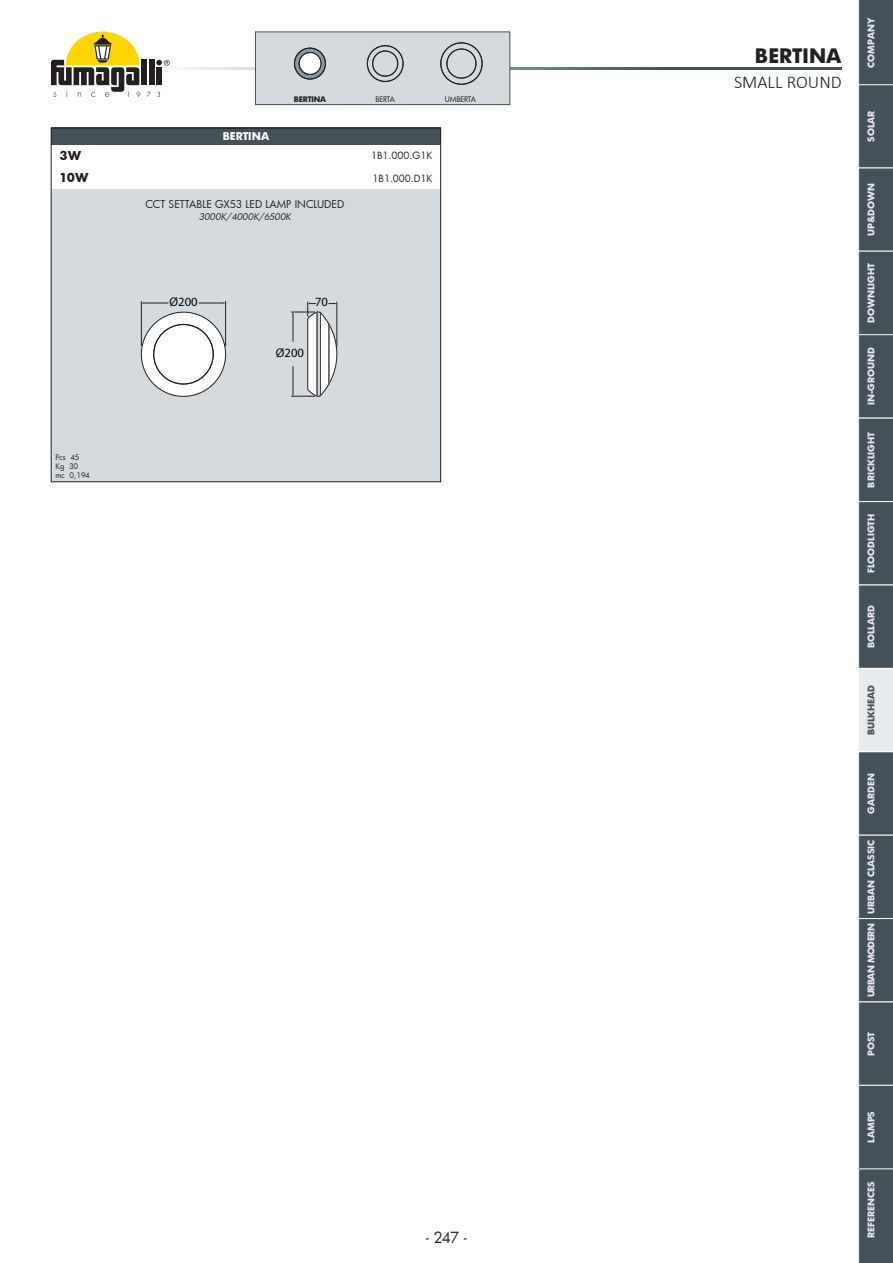
<style>
.page{position:relative;width:893px;height:1263px;background:#fff}
.page>*{position:absolute;margin:0;border:0;box-sizing:border-box;transform-origin:0 0}
.t1{font:700 19.5px "Futura";letter-spacing:-.005em;color:#231f20}
.t2{font:300 18px "Calibri";color:#231f20}
.t3{font:15px "Futura";color:#231f20}
.t4{font:12.6px "Myriad";color:#050606}
.t5{font:700 12px "Futura";color:#231f20}
.t6{font:10.5px "Futura";color:#231f20}
.t7{font:700 10.5px "Futura";letter-spacing:-.005em;color:#fff}
.t8{font:9.75px "Futura";color:#231f20}
.t9{font:700 9px "Futura";color:#e8ebed}
.t10{font:italic 9px "Futura";color:#231f20}
.t11{font:700 9px "Futura";letter-spacing:-.06em;color:#e8ebed}
.t12{font:700 9px "Futura";color:#445158}
.t13{font:7.5px/9px "Futura";letter-spacing:-.005em;color:#231f20}
.t14{font:7.5px "Futura";letter-spacing:-.025em;color:#231f20}
.t15{font:700 7.5px "Futura";letter-spacing:-.03em;color:#231f20}
</style>
<div class="page">
<svg style="left:154px;top:67px;width:688px;height:3px"></svg>
<div style="left:141px;top:60px;width:6px;height:25px;background:#231f20"></div>
<div style="left:149px;top:60px;width:5px;height:25px;background:#231f20"></div>
<div style="left:156px;top:67px;width:6px;height:18px;background:#231f20"></div>
<svg style="left:156px;top:60px;width:14px;height:6px"></svg>
<svg style="left:157px;top:92px;width:3px;height:5px"></svg>
<svg style="left:51px;top:32px;width:89px;height:65px"></svg>
<div style="left:255px;top:32px;width:255px;height:73px;background:#d4dade"></div>
<div style="left:255px;top:32px;width:255px;height:73px;border:1px solid #445158"></div>
<div style="left:51px;top:128px;width:390px;height:354px;background:#d4dade"></div>
<div style="left:51px;top:128px;width:390px;height:17px;background:#445158"></div>
<div style="left:367px;top:46px;width:36px;height:36px;border:1px solid #231f20;border-radius:50%"></div>
<div style="left:367px;top:45px;width:36px;height:37px;border:1px solid #231f20;border-radius:50%"></div>
<div style="left:372px;top:51px;width:26px;height:25px;border:1px solid #231f20;border-radius:50%"></div>
<div style="left:441px;top:43px;width:41px;height:41px;border:1px solid #231f20;border-radius:50%"></div>
<div style="left:440px;top:43px;width:42px;height:42px;border:1px solid #231f20;border-radius:50%"></div>
<div style="left:447px;top:49px;width:29px;height:29px;border:1px solid #231f20;border-radius:50%"></div>
<div style="left:51px;top:145px;width:390px;height:21px;background:#fff"></div>
<div style="left:51px;top:167px;width:390px;height:22px;background:#fff"></div>
<div style="left:141px;top:312px;width:85px;height:84px;background:#fff;border-radius:50%"></div>
<div style="left:154px;top:324px;width:59px;height:60px;border:1px solid #231f20;border-radius:50%"></div>
<hr style="left:141px;top:301px;width:1px;height:45px;background:#231f20">
<hr style="left:225px;top:301px;width:1px;height:45px;background:#231f20">
<svg style="left:141px;top:302px;width:27px;height:2px"></svg>
<svg style="left:199px;top:302px;width:27px;height:2px"></svg>
<svg style="left:291px;top:302px;width:47px;height:95px"></svg>
<svg style="left:294px;top:48px;width:31px;height:31px"></svg>
<div style="left:294px;top:48px;width:31px;height:31px;border:1px solid #231f20;border-radius:50%"></div>
<div style="left:294px;top:48px;width:32px;height:31px;border:1px solid #231f20;border-radius:50%"></div>
<div style="left:299px;top:53px;width:22px;height:22px;border:1px solid #231f20;border-radius:50%"></div>
<div style="left:299px;top:53px;width:22px;height:21px;background:#fff;border-radius:50%"></div>
<div style="left:299px;top:52px;width:22px;height:22px;border:1px solid #231f20;border-radius:50%"></div>
<div style="left:51px;top:128px;width:390px;height:354px;border:1px solid #231f20"></div>
<svg style="left:858px;top:0;width:35px;height:1263px;background:#556168"></svg>
<p class="t7" style="left:223px;top:129px;width:48px">BERTINA</p>
<p class="t15" style="left:294px;top:94px;width:34px">BERTINA</p>
<p class="t14" style="left:375px;top:94px;width:21px">BERTA</p>
<p class="t14" style="left:445px;top:94px;width:33px">UMBERTA</p>
<h3 class="t5" style="left:59px;top:147px;width:23px">3W</h3>
<p class="t8" style="left:371px;top:149px;width:63px">1B1.000.G1K</p>
<h3 class="t5" style="left:59px;top:170px;width:31px">10W</h3>
<p class="t8" style="left:372px;top:171px;width:61px">1B1.000.D1K</p>
<p class="t6" style="left:146px;top:197px;width:200px">CCT SETTABLE GX53 LED LAMP INCLUDED</p>
<p class="t10" style="left:199px;top:210px;width:94px">3000K/4000K/6500K</p>
<h3 class="t4" style="left:169px;top:297px;width:30px">Ø200</h3>
<h3 class="t4" style="left:315px;top:297px;width:14px">70</h3>
<p class="t13" style="left:56px;top:452px;width:36px">Pcs 45<br>Kg 30<br>mc 0,194</p>
<h3 class="t4" style="left:276px;top:348px;width:30px">Ø200</h3>
<h3 class="t3" style="left:426px;top:1227px;width:43px">- 247 -</h3>
<h1 class="t1" style="left:755px;top:42px;width:88px">BERTINA</h1>
<h2 class="t2" style="left:734px;top:74px;width:109px">SMALL ROUND</h2>
<p class="t9" style="left:864px;top:68px;width:51px;rotate:-90deg">COMPANY</p>
<p class="t9" style="left:864px;top:142px;width:33px;rotate:-90deg">SOLAR</p>
<p class="t9" style="left:864px;top:236px;width:54px;rotate:-90deg">UP&amp;DOWN</p>
<p class="t9" style="left:864px;top:323px;width:61px;rotate:-90deg">DOWNLIGHT</p>
<p class="t9" style="left:864px;top:405px;width:60px;rotate:-90deg">IN-GROUND</p>
<p class="t9" style="left:864px;top:488px;width:57px;rotate:-90deg">BRICKLIGHT</p>
<p class="t9" style="left:864px;top:573px;width:60px;rotate:-90deg">FLOODLIGTH</p>
<p class="t9" style="left:864px;top:648px;width:45px;rotate:-90deg">BOLLARD</p>
<p class="t12" style="left:864px;top:735px;width:52px;rotate:-90deg">BULKHEAD</p>
<p class="t9" style="left:864px;top:814px;width:42px;rotate:-90deg">GARDEN</p>
<p class="t9" style="left:864px;top:914px;width:75px;rotate:-90deg">URBAN CLASSIC</p>
<p class="t11" style="left:864px;top:997px;width:75px;rotate:-90deg">URBAN MODERN</p>
<p class="t9" style="left:864px;top:1056px;width:25px;rotate:-90deg">POST</p>
<p class="t9" style="left:864px;top:1143px;width:33px;rotate:-90deg">LAMPS</p>
<p class="t9" style="left:864px;top:1238px;width:58px;rotate:-90deg">REFERENCES</p>
</div>
